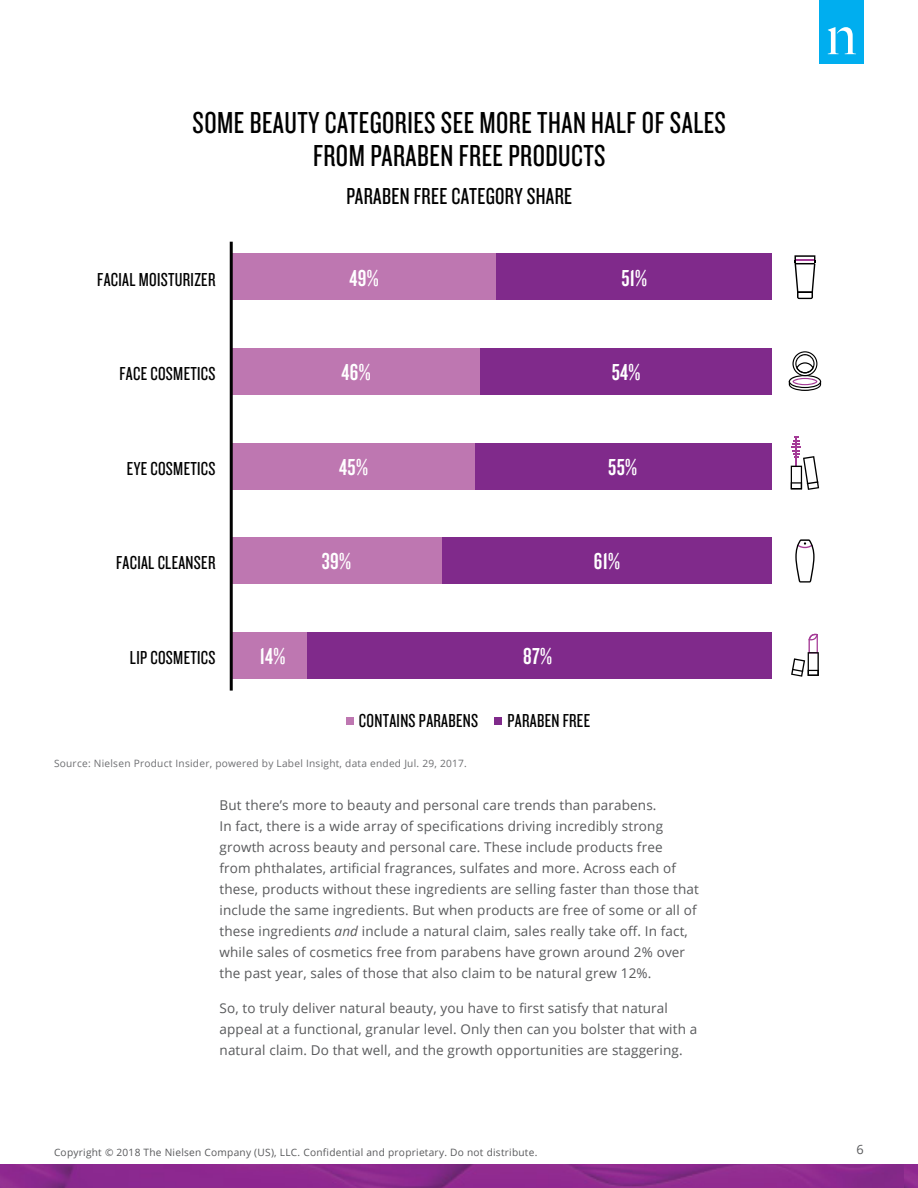
<style>
.page{position:relative;width:918px;height:1188px;background:#fff}
.page>*{position:absolute;margin:0;border:0;box-sizing:border-box;transform-origin:0 0}
.t1{font:31.5px/33px "Knockout 28 Junior Feathrwt";letter-spacing:.015em;color:#000;text-align:center}
.t2{font:24px "Knockout 48 Featherweight";letter-spacing:.015em;color:#fff}
.t3{font:24px "Knockout 28 Junior Feathrwt";letter-spacing:.015em;color:#000}
.t4{font:19.5px "Knockout 28 Junior Feathrwt";letter-spacing:.015em;color:#000}
.t5{font:13.5px/21px "Open Sans";letter-spacing:.01em;color:#58595b}
.t6{font:12.75px "Open Sans";color:#58595b}
.t7{font:10.2px "Open Sans";letter-spacing:.025em;color:#58595b}
.t8{font:10.2px "Open Sans";letter-spacing:.025em;color:#6d6e71}
.s1{font-style:italic}
</style>
<div class="page">
<div style="left:820px;top:0;width:44px;height:63px;background:#00aeef"></div>
<svg style="left:828px;top:27px;width:28px;height:27px"></svg>
<img style="left:0;top:1164px;width:904px;height:24px">
<img style="left:904px;top:1164px;width:14px;height:24px">
<div style="left:496px;top:254px;width:276px;height:46px;background:#802a8b"></div>
<div style="left:231px;top:254px;width:265px;height:46px;background:#be77b1"></div>
<div style="left:480px;top:348px;width:292px;height:47px;background:#802a8b"></div>
<div style="left:231px;top:348px;width:249px;height:47px;background:#be77b1"></div>
<div style="left:474px;top:443px;width:298px;height:46px;background:#802a8b"></div>
<div style="left:231px;top:443px;width:243px;height:46px;background:#be77b1"></div>
<div style="left:442px;top:537px;width:330px;height:47px;background:#802a8b"></div>
<div style="left:231px;top:537px;width:211px;height:47px;background:#be77b1"></div>
<div style="left:307px;top:632px;width:465px;height:47px;background:#802a8b"></div>
<div style="left:232px;top:632px;width:75px;height:47px;background:#be77b1"></div>
<div style="left:346px;top:717px;width:7px;height:8px;background:#be77b1"></div>
<div style="left:495px;top:717px;width:7px;height:8px;background:#802a8b"></div>
<svg style="left:789px;top:351px;width:32px;height:40px"></svg>
<svg style="left:791px;top:437px;width:28px;height:53px"></svg>
<svg style="left:791px;top:633px;width:28px;height:44px"></svg>
<svg style="left:794px;top:255px;width:21px;height:44px"></svg>
<svg style="left:795px;top:539px;width:20px;height:44px"></svg>
<hr style="left:230px;top:242px;width:3px;height:449px;background:#010101">
<h1 class="t1" style="left:193px;top:105px;width:535px">SOME BEAUTY CATEGORIES SEE MORE THAN HALF OF SALES<br>FROM PARABEN FREE PRODUCTS</h1>
<h2 class="t3" style="left:346px;top:181px;width:227px">PARABEN FREE CATEGORY SHARE</h2>
<h3 class="t4" style="left:97px;top:267px;width:120px">FACIAL MOISTURIZER</h3>
<h2 class="t2" style="left:350px;top:264px;width:31px">49%</h2>
<h2 class="t2" style="left:621px;top:264px;width:27px">51%</h2>
<h3 class="t4" style="left:119px;top:362px;width:97px">FACE COSMETICS</h3>
<h2 class="t2" style="left:342px;top:357px;width:31px">46%</h2>
<h2 class="t2" style="left:612px;top:357px;width:30px">54%</h2>
<h3 class="t4" style="left:127px;top:456px;width:90px">EYE COSMETICS</h3>
<h2 class="t2" style="left:339px;top:452px;width:30px">45%</h2>
<h2 class="t2" style="left:608px;top:452px;width:30px">55%</h2>
<h3 class="t4" style="left:116px;top:551px;width:101px">FACIAL CLEANSER</h3>
<h2 class="t2" style="left:322px;top:546px;width:31px">39%</h2>
<h2 class="t2" style="left:594px;top:546px;width:28px">61%</h2>
<h3 class="t4" style="left:130px;top:645px;width:87px">LIP COSMETICS</h3>
<h2 class="t2" style="left:260px;top:641px;width:27px">14%</h2>
<h2 class="t2" style="left:523px;top:641px;width:30px">87%</h2>
<h3 class="t4" style="left:359px;top:708px;width:121px">CONTAINS PARABENS</h3>
<h3 class="t4" style="left:508px;top:708px;width:84px">PARABEN FREE</h3>
<p class="t8" style="left:54px;top:756px;width:414px">Source: Nielsen Product Insider, powered by Label Insight, data ended Jul. 29, 2017.</p>
<p class="t5" style="left:220px;top:795px;width:481px">But there’s more to beauty and personal care trends than parabens.<br>In fact, there is a wide array of specifications driving incredibly strong growth across beauty and personal care. These include products free<br>from phthalates, artificial fragrances, sulfates and more. Across each of these, products without these ingredients are selling faster than those that include the same ingredients. But when products are free of some or all of these ingredients <span class="s1">and</span> include a natural claim, sales really take off. In fact, while sales of cosmetics free from parabens have grown around 2% over the past year, sales of those that also claim to be natural grew 12%.</p>
<p class="t5" style="left:220px;top:997px;width:479px">So, to truly deliver natural beauty, you have to first satisfy that natural appeal at a functional, granular level. Only then can you bolster that with a natural claim. Do that well, and the growth opportunities are staggering.</p>
<p class="t7" style="left:54px;top:1145px;width:485px">Copyright © 2018 The Nielsen Company (US), LLC. Confidential and proprietary. Do not distribute.</p>
<p class="t6" style="left:856px;top:1141px;width:9px">6</p>
</div>
